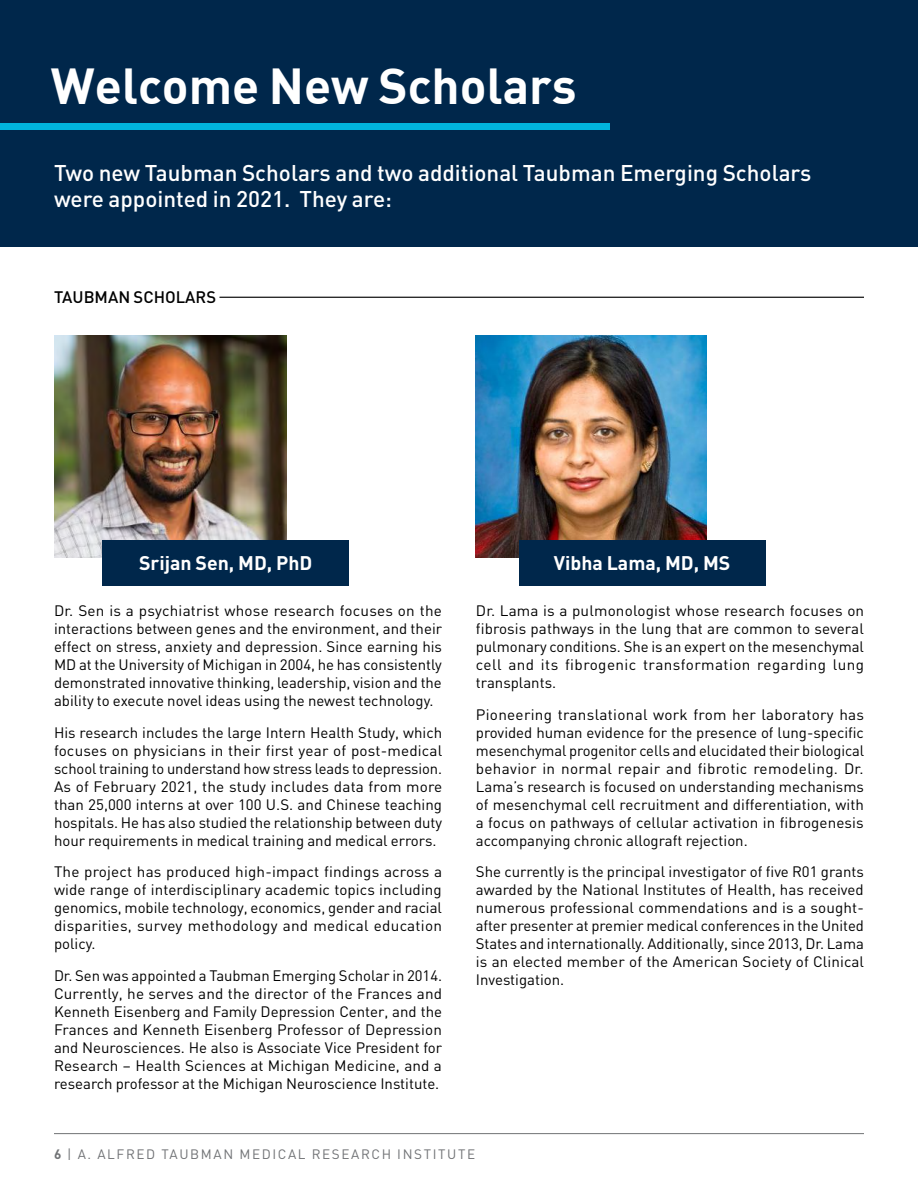
<style>
.page{position:relative;width:918px;height:1188px;background:#fff}
.page>*{position:absolute;margin:0;border:0;box-sizing:border-box;transform-origin:0 0}
.t1{font:49.5px "DIN Bold";color:#fff}
.t2{font:500 22.5px/26px "DIN";color:#fff}
.t3{font:700 19.5px "DIN";color:#fff}
.t4{font:500 16.5px "DIN";color:#000}
.t5{font:15px/18px "DIN";color:#000;text-align:justify}
.t6{font:13.5px "DIN";letter-spacing:.12em;color:#707275}
.s1{font-weight:700}
</style>
<div class="page">
<div style="left:0;top:0;width:918px;height:246px;background:#00274b"></div>
<hr style="left:219px;top:297px;width:645px;height:1px;background:#000">
<img style="left:476px;top:335px;width:231px;height:223px">
<img style="left:54px;top:335px;width:232px;height:223px">
<div style="left:103px;top:540px;width:246px;height:46px;background:#00274b"></div>
<div style="left:519px;top:540px;width:246px;height:46px;background:#00274b"></div>
<div style="left:0;top:123px;width:610px;height:7px;background:#01b4dd"></div>
<hr style="left:54px;top:1133px;width:810px;height:1px;background:#707275">
<h1 class="t1" style="left:51px;top:54px;width:527px">Welcome New Scholars</h1>
<h2 class="t2" style="left:54px;top:159px;width:759px">Two new Taubman Scholars and two additional Taubman Emerging Scholars were appointed in 2021. They are:</h2>
<p class="t4" style="left:54px;top:286px;width:164px">TAUBMAN SCHOLARS</p>
<h3 class="t3" style="left:139px;top:550px;width:175px">Srijan Sen, MD, PhD</h3>
<h3 class="t3" style="left:554px;top:550px;width:178px">Vibha Lama, MD, MS</h3>
<p class="t5" style="left:54px;top:602px;width:390px">Dr. Sen is a psychiatrist whose research focuses on the interactions between genes and the environment, and their effect on stress, anxiety and depression. Since earning his MD at the University of Michigan in 2004, he has consistently demonstrated innovative thinking, leadership, vision and the ability to execute novel ideas using the newest technology.</p>
<p class="t5" style="left:54px;top:723px;width:390px">His research includes the large Intern Health Study, which focuses on physicians in their first year of post-medical school training to understand how stress leads to depression.<br>As of February 2021, the study includes data from more than 25,000 interns at over 100 U.S. and Chinese teaching hospitals. He has also studied the relationship between duty hour requirements in medical training and medical errors.</p>
<p class="t5" style="left:54px;top:863px;width:390px">The project has produced high-impact findings across a wide range of interdisciplinary academic topics including genomics, mobile technology, economics, gender and racial disparities, survey methodology and medical education policy.</p>
<p class="t5" style="left:54px;top:966px;width:390px">Dr. Sen was appointed a Taubman Emerging Scholar in 2014.<br>Currently, he serves and the director of the Frances and Kenneth Eisenberg and Family Depression Center, and the Frances and Kenneth Eisenberg Professor of Depression and Neurosciences. He also is Associate Vice President for Research – Health Sciences at Michigan Medicine, and a research professor at the Michigan Neuroscience Institute.</p>
<p class="t5" style="left:476px;top:602px;width:390px">Dr. Lama is a pulmonologist whose research focuses on fibrosis pathways in the lung that are common to several pulmonary conditions. She is an expert on the mesenchymal cell and its fibrogenic transformation regarding lung transplants.</p>
<p class="t5" style="left:476px;top:705px;width:390px">Pioneering translational work from her laboratory has provided human evidence for the presence of lung-specific mesenchymal progenitor cells and elucidated their biological behavior in normal repair and fibrotic remodeling. Dr.<br>Lama’s research is focused on understanding mechanisms of mesenchymal cell recruitment and differentiation, with a focus on pathways of cellular activation in fibrogenesis accompanying chronic allograft rejection.</p>
<p class="t5" style="left:476px;top:863px;width:390px">She currently is the principal investigator of five R01 grants awarded by the National Institutes of Health, has received numerous professional commendations and is a sought&shy;after presenter at premier medical conferences in the United States and internationally. Additionally, since 2013, Dr. Lama is an elected member of the American Society of Clinical Investigation.</p>
<p class="t6" style="left:54px;top:1146px;width:423px"><span class="s1">6</span> | A. ALFRED TAUBMAN MEDICAL RESEARCH INSTITUTE</p>
</div>
